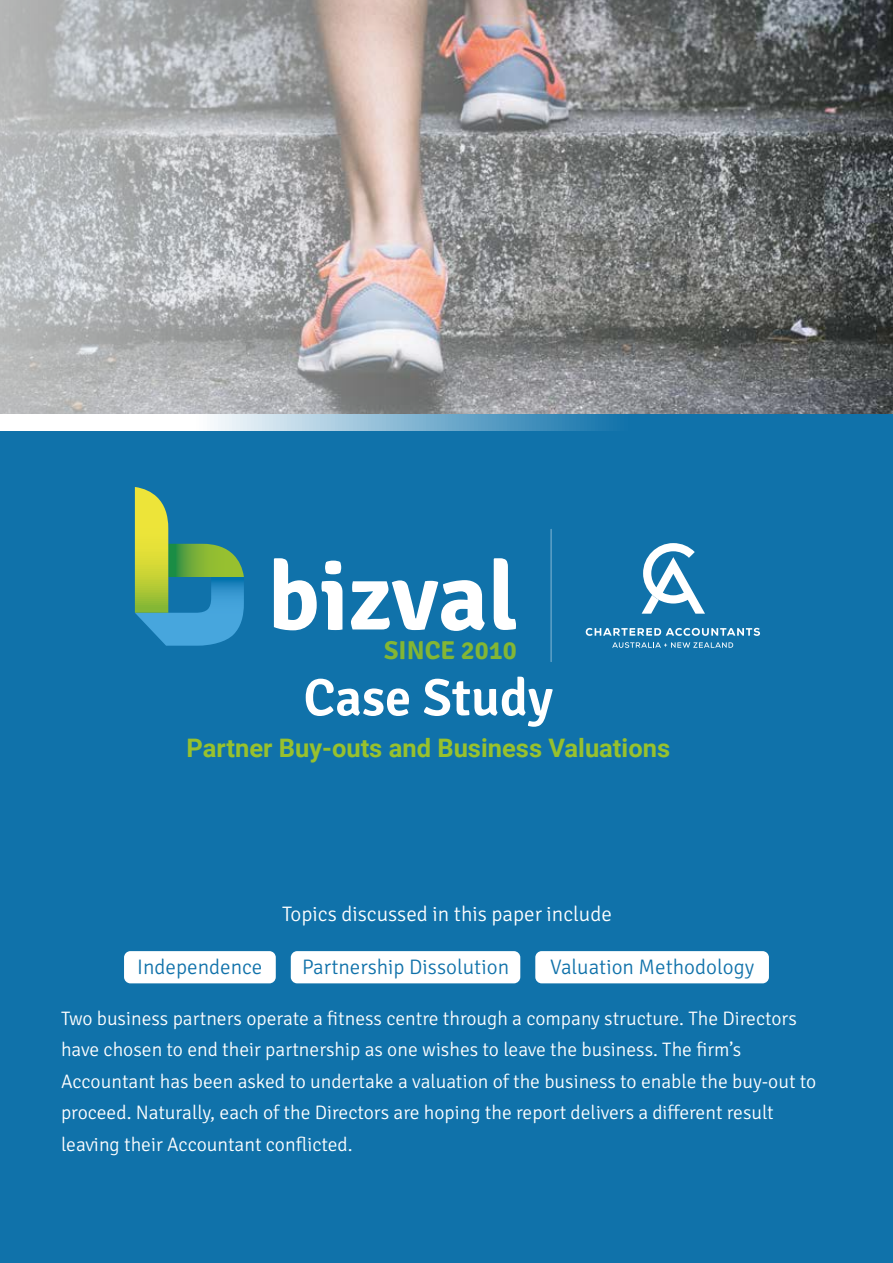
<style>
.page{position:relative;width:893px;height:1263px;background:#fff}
.page>*{position:absolute;margin:0;border:0;box-sizing:border-box;transform-origin:0 0}
.t1{font:600 52.5px "Signika";color:#fff}
.t2{font:700 25.95px "Signika Negative";color:#83b634}
.t3{font:700 25.5px "Roboto";color:#98c12d}
.t4{font:300 21px "Signika Negative";color:#1072aa}
.t5{font:300 21px "Signika Negative";color:#fff}
.t6{font:300 19.5px/31.5px "Signika Negative";color:#fff}
</style>
<div class="page">
<svg style="left:0;top:0;width:893px;height:414px;background:#959495"></svg>
<div style="left:0;top:414px;width:893px;height:849px;background:#1072aa"></div>
<svg style="left:0;top:414px;width:609px;height:16px;background:#afcfe2"></svg>
<svg style="left:642px;top:543px;width:63px;height:71px"></svg>
<svg style="left:586px;top:628px;width:174px;height:8px"></svg>
<svg style="left:612px;top:642px;width:121px;height:6px"></svg>
<hr style="left:551px;top:529px;width:1px;height:133px;background:#fff">
<svg style="left:135px;top:487px;width:109px;height:159px"></svg>
<svg style="left:274px;top:558px;width:68px;height:72px"></svg>
<svg style="left:351px;top:580px;width:134px;height:51px"></svg>
<svg style="left:494px;top:558px;width:22px;height:72px"></svg>
<div style="left:291px;top:951px;width:229px;height:32px;background:#fff;border-radius:6px"></div>
<div style="left:535px;top:951px;width:234px;height:32px;background:#fff;border-radius:6px"></div>
<div style="left:124px;top:951px;width:152px;height:32px;background:#fff;border-radius:6px"></div>
<h2 class="t2" style="left:384px;top:632px;width:134px">SINCE 2010</h2>
<h1 class="t1" style="left:303px;top:660px;width:251px">Case Study</h1>
<h3 class="t3" style="left:187px;top:730px;width:485px">Partner Buy-outs and Business Valuations</h3>
<p class="t5" style="left:282px;top:899px;width:331px">Topics discussed in this paper include</p>
<p class="t4" style="left:137px;top:951px;width:127px">Independence</p>
<p class="t4" style="left:302px;top:951px;width:209px">Partnership Dissolution</p>
<p class="t4" style="left:550px;top:951px;width:205px">Valuation Methodology</p>
<p class="t6" style="left:61px;top:1001px;width:757px">Two business partners operate a fitness centre through a company structure. The Directors have chosen to end their partnership as one wishes to leave the business. The firm’s Accountant has been asked to undertake a valuation of the business to enable the buy-out to proceed. Naturally, each of the Directors are hoping the report delivers a different result leaving their Accountant conflicted.</p>
</div>
